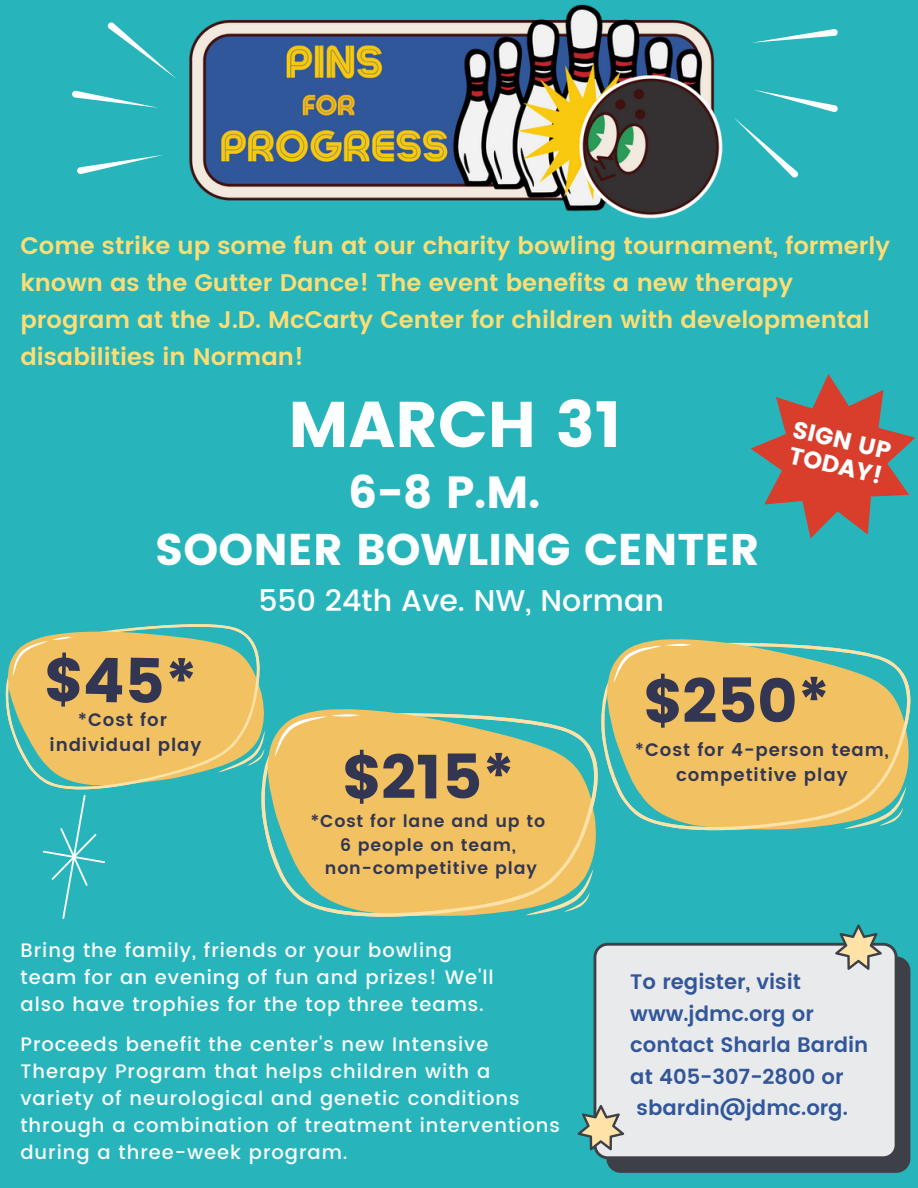
<style>
.page{position:relative;width:918px;height:1188px;background:#27b5bb}
.page>*{position:absolute;margin:0;border:0;box-sizing:border-box;transform-origin:0 0}
.t1{font:64.5px "Poppins";color:#fdfeff}
.t2{font:61.5px "Poppins";color:#333652}
.t3{font:45px "Poppins";color:#fdfeff}
.t4{font:44.25px "Poppins";color:#fdfeff}
.t5{font:500 30px "Poppins";color:#fdfeff}
.t6{font:600 24px/37.2px "Poppins";color:#fedd74}
.t7{font:24px "Poppins";color:#fdfeff}
.t8{font:600 21px/31.5px "Poppins";color:#315699}
.t9{font:500 19.5px/27px "Poppins";letter-spacing:.05em;color:#fdfeff}
.t10{font:600 18px/24.8px "Poppins";letter-spacing:.05em;color:#333652;text-align:center}
.t11{font:600 17.25px/23.7px "Poppins";letter-spacing:.05em;color:#333652;text-align:center}
</style>
<div class="page">
<svg style="left:768px;top:29px;width:70px;height:13px"></svg>
<svg style="left:768px;top:92px;width:70px;height:86px"></svg>
<svg style="left:77px;top:157px;width:70px;height:17px"></svg>
<svg style="left:72px;top:91px;width:75px;height:16px"></svg>
<svg style="left:108px;top:22px;width:39px;height:35px"></svg>
<svg style="left:43px;top:801px;width:62px;height:118px"></svg>
<img style="left:147px;top:4px;width:621px;height:215px">
<svg style="left:5px;top:624px;width:259px;height:175px;fill:#f2c262"></svg>
<svg style="left:214px;top:730px;width:47px;height:42px"></svg>
<svg style="left:9px;top:636px;width:64px;height:41px"></svg>
<svg style="left:304px;top:709px;width:141px;height:5px"></svg>
<svg style="left:261px;top:714px;width:337px;height:203px;fill:#f2c262"></svg>
<svg style="left:526px;top:869px;width:67px;height:46px"></svg>
<svg style="left:275px;top:714px;width:85px;height:43px"></svg>
<svg style="left:642px;top:639px;width:106px;height:4px"></svg>
<svg style="left:601px;top:643px;width:310px;height:187px;fill:#f2c262"></svg>
<svg style="left:844px;top:786px;width:62px;height:43px"></svg>
<svg style="left:614px;top:644px;width:78px;height:39px"></svg>
<svg style="left:751px;top:374px;width:164px;height:164px"></svg>
<div style="left:606px;top:956px;width:304px;height:217px;background:#3e4047"></div>
<div style="left:594px;top:943px;width:304px;height:216px;background:#e9eaec"></div>
<svg style="left:835px;top:924px;width:47px;height:46px"></svg>
<svg style="left:577px;top:1105px;width:47px;height:45px"></svg>
<p class="t6" style="left:20px;top:227px;width:871px">Come strike up some fun at our charity bowling tournament, formerly known as the Gutter Dance! The event benefits a new therapy program at the J.D. McCarty Center for children with developmental disabilities in Norman!</p>
<h1 class="t1" style="left:288px;top:387px;width:336px">MARCH 31</h1>
<h3 class="t3" style="left:348px;top:466px;width:193px">6-8 P.M.</h3>
<h3 class="t4" style="left:155px;top:524px;width:606px">SOONER BOWLING CENTER</h3>
<h3 class="t5" style="left:258px;top:583px;width:407px">550 24th Ave. NW, Norman</h3>
<p class="t7" style="left:796px;top:415px;width:102px;rotate:13deg">SIGN UP</p>
<p class="t7" style="left:793px;top:441px;width:97px;rotate:13deg">TODAY!</p>
<h2 class="t2" style="left:44px;top:644px;width:155px;rotate:1deg">$45*</h2>
<p class="t10" style="left:50px;top:708px;width:153px">*Cost for individual play</p>
<h2 class="t2" style="left:342px;top:741px;width:175px">$215*</h2>
<p class="t11" style="left:311px;top:809px;width:236px">*Cost for lane and up to<br>6 people on team, non-competitive play</p>
<p class="t9" style="left:21px;top:937px;width:475px">Bring the family, friends or your bowling team for an evening of fun and prizes! We'll also have trophies for the top three teams.</p>
<p class="t9" style="left:20px;top:1031px;width:541px">Proceeds benefit the center's new Intensive Therapy Program that helps children with a variety of neurological and genetic conditions through a combination of treatment interventions during a three-week program.</p>
<h2 class="t2" style="left:643px;top:665px;width:189px">$250*</h2>
<p class="t10" style="left:635px;top:737px;width:255px">*Cost for 4-person team, competitive play</p>
<p class="t8" style="left:630px;top:966px;width:240px">To register, visit www.jdmc.org or contact Sharla Bardin at 405-307-2800 or sbardin@jdmc.org.</p>
</div>
